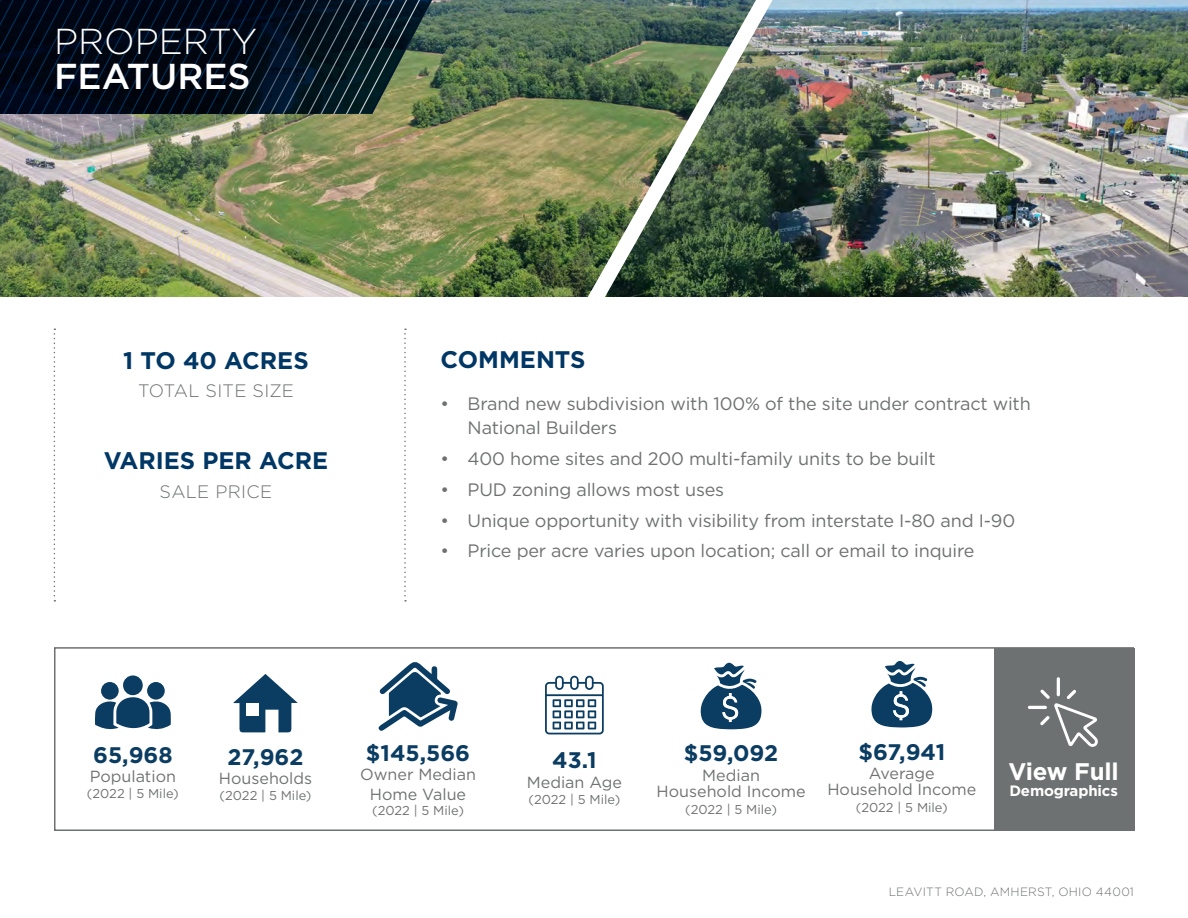
<style>
.page{position:relative;width:1188px;height:918px;background:#fff}
.page>*{position:absolute;margin:0;border:0;box-sizing:border-box;transform-origin:0 0}
.t1{font:300 36px "Gotham";color:#fff}
.t2{font:500 36px "Gotham";color:#fff}
.t3{font:700 24px "Gotham";color:#003764}
.t4{font:700 24px "Gotham";letter-spacing:-.01em;color:#fff}
.t5{font:700 22.5px "Gotham";color:#0b3c61}
.t6{font:18px/24px "Gotham";letter-spacing:-.01em;color:#6f7171}
.t7{font:300 18px "Gotham";letter-spacing:.015em;color:#6e7171}
.t8{font:16.05px/16.5px "Gotham";color:#707272;text-align:center}
.t9{font:700 15px "Gotham";letter-spacing:-.01em;color:#fff}
.t10{font:12.9px "Gotham";color:#707272}
.t11{font:300 12px "Gotham";letter-spacing:.02em;color:#6e7171}
</style>
<div class="page">
<img style="left:0;top:0;width:605px;height:297px">
<img style="left:605px;top:0;width:583px;height:297px">
<svg style="left:404px;top:329px;width:2px;height:273px"></svg>
<svg style="left:54px;top:329px;width:1px;height:273px"></svg>
<svg style="left:0;top:0;width:441px;height:114px;background:#0d1b24"></svg>
<svg style="left:95px;top:697px;width:76px;height:33px"></svg>
<div style="left:123px;top:675px;width:20px;height:20px;background:#0b3c61;border-radius:50%"></div>
<div style="left:147px;top:682px;width:18px;height:18px;background:#0b3c61;border-radius:50%"></div>
<div style="left:101px;top:682px;width:18px;height:18px;background:#0b3c61;border-radius:50%"></div>
<svg style="left:545px;top:675px;width:59px;height:59px"></svg>
<svg style="left:233px;top:674px;width:65px;height:58px"></svg>
<div style="left:246px;top:703px;width:13px;height:13px;background:#fff"></div>
<svg style="left:871px;top:661px;width:61px;height:67px"></svg>
<svg style="left:700px;top:662px;width:62px;height:67px"></svg>
<div style="left:994px;top:648px;width:140px;height:183px;background:#6e7171"></div>
<svg style="left:1028px;top:677px;width:70px;height:70px"></svg>
<div style="left:54px;top:647px;width:1080px;height:184px;border:2px solid #6e7171"></div>
<svg style="left:379px;top:662px;width:79px;height:69px"></svg>
<h1 class="t1" style="left:54px;top:19px;width:205px">PROPERTY</h1>
<h1 class="t2" style="left:54px;top:53px;width:198px">FEATURES</h1>
<h2 class="t3" style="left:123px;top:344px;width:187px">1 TO 40 ACRES</h2>
<p class="t7" style="left:138px;top:379px;width:157px">TOTAL SITE SIZE</p>
<h2 class="t3" style="left:104px;top:445px;width:226px">VARIES PER ACRE</h2>
<p class="t7" style="left:160px;top:480px;width:114px">SALE PRICE</p>
<h2 class="t3" style="left:441px;top:344px;width:146px">COMMENTS</h2>
<p class="t6" style="left:468px;top:392px;width:565px;text-indent:-27px">• Brand new subdivision with 100% of the site under contract with<br>National Builders</p>
<p class="t6" style="left:441px;top:446px;width:497px">• 400 home sites and 200 multi-family units to be built</p>
<p class="t6" style="left:441px;top:477px;width:285px">• PUD zoning allows most uses</p>
<p class="t6" style="left:441px;top:508px;width:576px">• Unique opportunity with visibility from interstate I-80 and I-90</p>
<p class="t6" style="left:441px;top:538px;width:535px">• Price per acre varies upon location; call or email to inquire</p>
<p class="t5" style="left:93px;top:740px;width:81px">65,968</p>
<p class="t8" style="left:90px;top:768px;width:88px">Population</p>
<p class="t10" style="left:87px;top:785px;width:93px">(2022 | 5 Mile)</p>
<p class="t5" style="left:228px;top:742px;width:77px">27,962</p>
<p class="t8" style="left:219px;top:770px;width:95px">Households</p>
<p class="t10" style="left:220px;top:788px;width:93px">(2022 | 5 Mile)</p>
<p class="t5" style="left:366px;top:738px;width:106px">$145,566</p>
<p class="t8" style="left:360px;top:765px;width:117px;line-height:19.4px">Owner Median<br>Home Value</p>
<p class="t10" style="left:372px;top:802px;width:93px">(2022 | 5 Mile)</p>
<p class="t5" style="left:552px;top:746px;width:46px">43.1</p>
<p class="t8" style="left:527px;top:774px;width:97px">Median Age</p>
<p class="t10" style="left:528px;top:791px;width:93px">(2022 | 5 Mile)</p>
<p class="t5" style="left:684px;top:739px;width:96px">$59,092</p>
<p class="t8" style="left:657px;top:766px;width:150px">Median<br>Household Income</p>
<p class="t10" style="left:685px;top:801px;width:93px">(2022 | 5 Mile)</p>
<p class="t5" style="left:858px;top:737px;width:88px">$67,941</p>
<p class="t8" style="left:827px;top:765px;width:150px">Average<br>Household Income</p>
<p class="t10" style="left:856px;top:799px;width:93px">(2022 | 5 Mile)</p>
<h2 class="t4" style="left:1009px;top:755px;width:112px">View Full</h2>
<p class="t9" style="left:1009px;top:781px;width:110px">Demographics</p>
<p class="t11" style="left:889px;top:884px;width:247px">LEAVITT ROAD, AMHERST, OHIO 44001</p>
</div>
